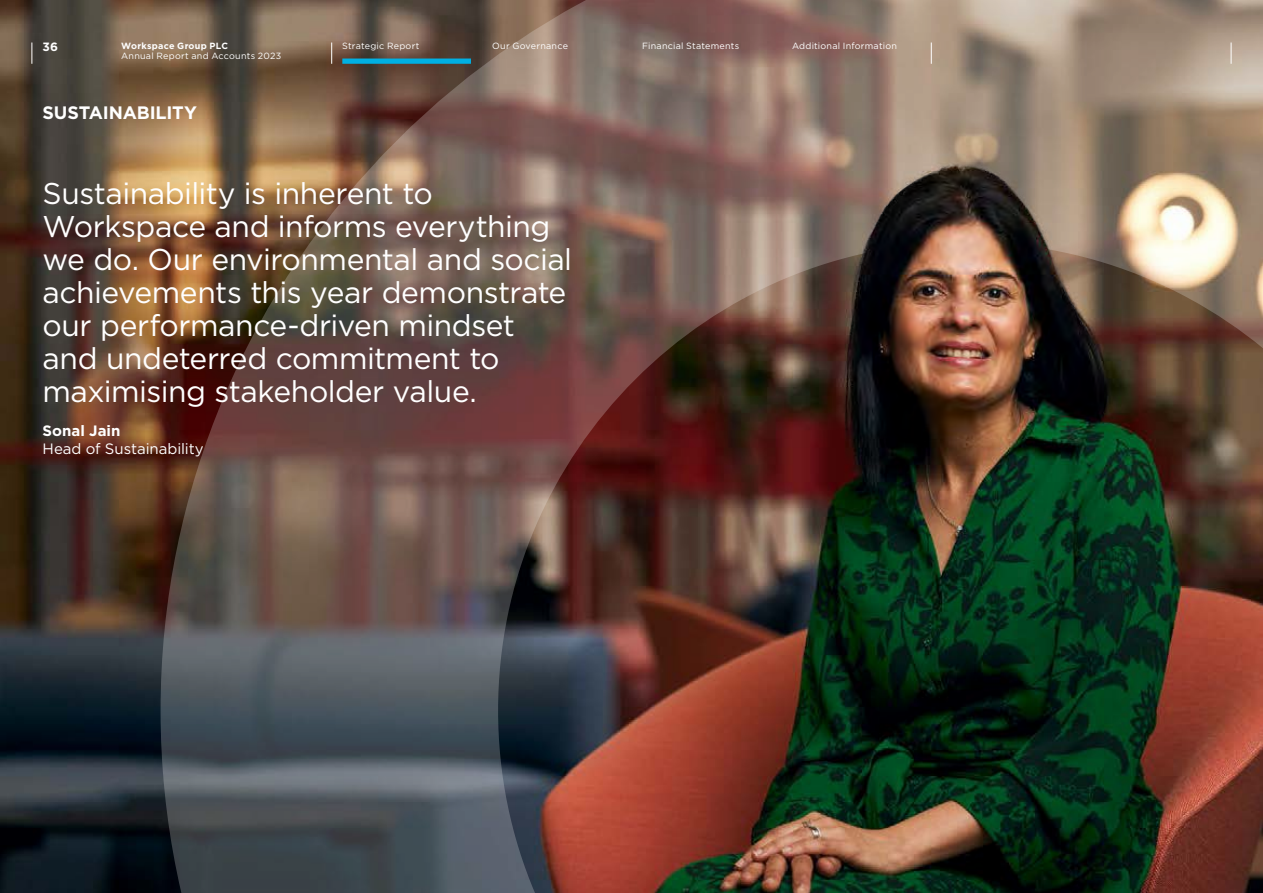
<style>
.page{position:relative;width:1263px;height:893px;background:#fff}
.page>*{position:absolute;margin:0;border:0;box-sizing:border-box;transform-origin:0 0}
.t1{font:30px/33px "Gotham";letter-spacing:-.015em;color:#fff}
.t2{font:700 18px "Gotham";letter-spacing:-.01em;color:#fff}
.t3{font:15px "Gotham";letter-spacing:-.005em;color:#fff}
.t4{font:700 15px "Gotham";letter-spacing:.005em;color:#fff}
.t5{font:700 12px "Gotham";color:#fff}
.t6{font:9px "Gotham";letter-spacing:.025em;color:#fff}
.t7{font:700 9px "Gotham";letter-spacing:.03em;color:#fff}
</style>
<div class="page">
<img style="left:0;top:0;width:161px;height:893px">
<img style="left:161px;top:0;width:1102px;height:893px">
<svg style="left:32px;top:43px;width:1px;height:21px"></svg>
<svg style="left:331px;top:43px;width:1px;height:21px"></svg>
<svg style="left:931px;top:43px;width:1px;height:21px"></svg>
<svg style="left:1231px;top:43px;width:1px;height:21px"></svg>
<div style="left:342px;top:59px;width:129px;height:5px;background:#00b0e3"></div>
<p class="t5" style="left:43px;top:39px;width:17px">36</p>
<p class="t7" style="left:121px;top:40px;width:109px">Workspace Group PLC</p>
<p class="t6" style="left:121px;top:50px;width:162px">Annual Report and Accounts 2023</p>
<p class="t2" style="left:43px;top:101px;width:156px">SUSTAINABILITY</p>
<p class="t6" style="left:342px;top:40px;width:79px">Strategic Report</p>
<p class="t6" style="left:492px;top:40px;width:77px">Our Governance</p>
<p class="t6" style="left:642px;top:40px;width:99px">Financial Statements</p>
<p class="t6" style="left:792px;top:40px;width:106px">Additional Information</p>
<p class="t1" style="left:43px;top:176px;width:531px">Sustainability is inherent to Workspace and informs everything we do. Our environmental and social achievements this year demonstrate our performance-driven mindset and undeterred commitment to maximising stakeholder value.</p>
<p class="t4" style="left:43px;top:420px;width:79px">Sonal Jain</p>
<p class="t3" style="left:43px;top:439px;width:163px">Head of Sustainability</p>
</div>
